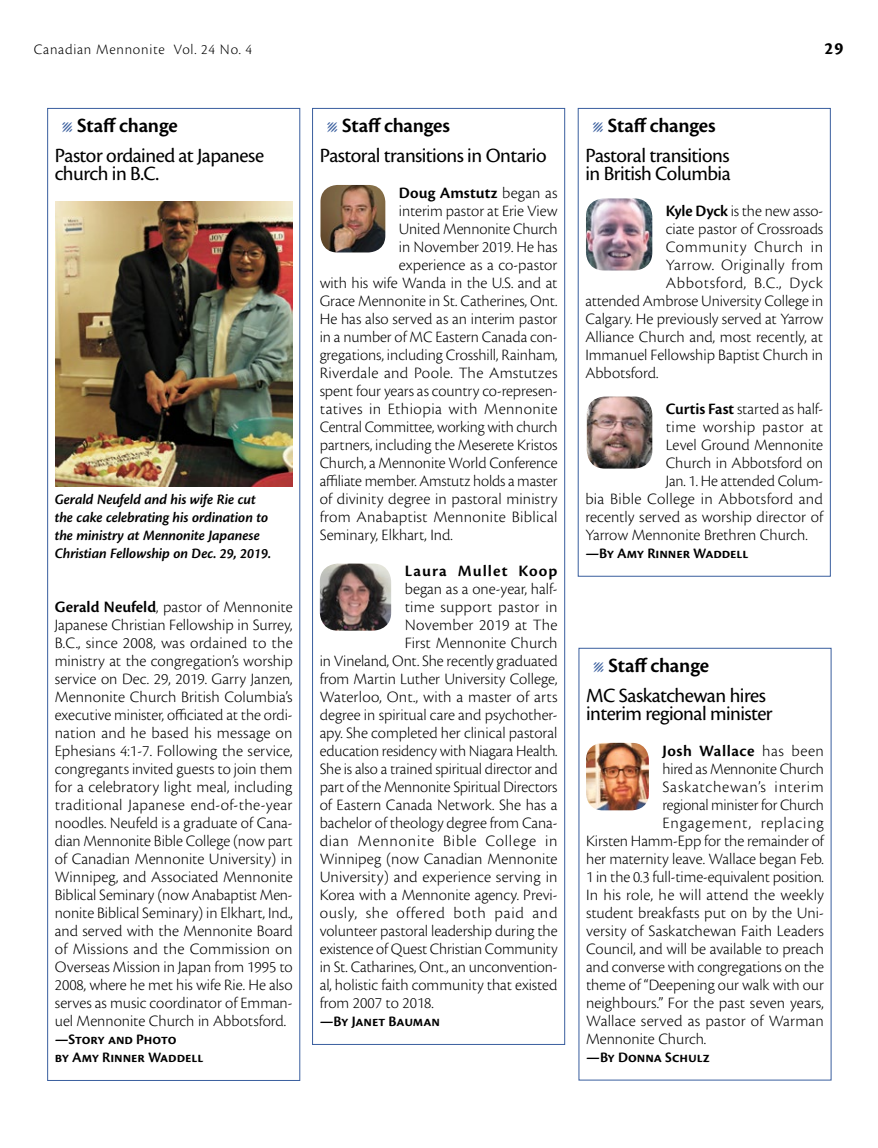
<style>
.page{position:relative;width:878px;height:1148px;background:#fff}
.page>*{position:absolute;margin:0;border:0;box-sizing:border-box;transform-origin:0 0}
.t1{font:21px/30.2px "Cronos Pro";letter-spacing:-.025em;color:#000}
.t2{font:700 18px "Cronos Pro";color:#000}
.t3{font:300 16.5px/18px "Cronos Pro";color:#000;text-align:justify}
.t4{font:300 16.5px "Cronos Pro";letter-spacing:.02em;color:#000}
.t5{font:600 16.5px "Cronos Pro";letter-spacing:.035em;color:#000}
.t6{font:300 16.5px "Cronos Pro";letter-spacing:.045em;color:#000}
.t7{font:300 16.5px "Cronos Pro";letter-spacing:-.02em;color:#000}
.t8{font:italic 600 15px/18px "Cronos Pro";letter-spacing:-.005em;color:#000}
.t9{font:600 15px/18px "Cronos Pro";letter-spacing:-.005em;color:#000}
.t10{font:300 15px "Cronos Pro";letter-spacing:.05em;color:#000}
.s1{font-family:"Warnock Pro";color:#395e9e}
.s2{font-weight:600}
.s3{font-weight:300}
</style>
<div class="page">
<div style="left:578px;top:108px;width:252px;height:468px;border:1px solid #395e9e"></div>
<img style="left:586px;top:198px;width:66px;height:72px">
<img style="left:586px;top:396px;width:66px;height:72px">
<img style="left:586px;top:742px;width:63px;height:68px">
<img style="left:55px;top:201px;width:237px;height:285px">
<div style="left:312px;top:108px;width:253px;height:936px;border:1px solid #395e9e"></div>
<img style="left:320px;top:185px;width:65px;height:67px">
<img style="left:320px;top:563px;width:71px;height:67px">
<p class="t10" style="left:34px;top:41px;width:220px">Canadian Mennonite Vol. 24 No. 4</p>
<p class="t2" style="left:824px;top:38px;width:20px">29</p>
<p class="t1" style="left:55px;top:110px;width:211px;text-indent:7px"><span class="s1">Λ</span> <span class="s2">Staff change<br></span>Pastor ordained at Japanese</p>
<p class="t1" style="left:55px;top:158px;width:106px">church in B.C.</p>
<p class="t8" style="left:55px;top:491px;width:218px">Gerald Neufeld and his wife Rie cut the cake celebrating his ordination to the ministry at Mennonite Japanese Christian Fellowship on Dec. 29, 2019.</p>
<p class="t3" style="left:55px;top:598px;width:239px"><span class="s2">Gerald Neufeld</span>, pastor of Mennonite Japanese Christian Fellowship in Surrey, B.C., since 2008, was ordained to the ministry at the congregation’s worship service on Dec. 29, 2019. Garry Janzen, Mennonite Church British Columbia’s executive minister, officiated at the ordi&shy;nation and he based his message on Ephesians 4:1-7. Following the service, congregants invited guests to join them for a celebratory light meal, including traditional Japanese end-of-the-year noodles. Neufeld is a graduate of Cana&shy;dian Mennonite Bible College (now part of Canadian Mennonite University) in Winnipeg, and Associated Mennonite Biblical Seminary (now Anabaptist Men&shy;nonite Biblical Seminary) in Elkhart, Ind., and served with the Mennonite Board of Missions and the Commission on Overseas Mission in Japan from 1995 to 2008, where he met his wife Rie. He also serves as music coordinator of Emman&shy;uel Mennonite Church in Abbotsford.</p>
<p class="t9" style="left:55px;top:1031px;width:150px">—Story and Photo<br>by Amy Rinner Waddell</p>
<p class="t1" style="left:320px;top:110px;width:228px;text-indent:7px"><span class="s1">Λ</span> <span class="s2">Staff changes<br></span>Pastoral transitions in Ontario</p>
<p class="t5" style="left:399px;top:183px;width:160px">Doug Amstutz <span class="s3">began as</span></p>
<p class="t3" style="left:399px;top:202px;width:160px">interim pastor at Erie View</p>
<p class="t3" style="left:399px;top:220px;width:160px">United Mennonite Church</p>
<p class="t3" style="left:399px;top:238px;width:160px">in November 2019. He has</p>
<p class="t3" style="left:399px;top:256px;width:160px">experience as a co-pastor</p>
<p class="t3" style="left:320px;top:274px;width:239px">with his wife Wanda in the U.S. and at</p>
<p class="t3" style="left:320px;top:292px;width:239px">Grace Mennonite in St. Catherines, Ont.</p>
<p class="t3" style="left:320px;top:310px;width:239px">He has also served as an interim pastor</p>
<p class="t3" style="left:320px;top:328px;width:239px">in a number of MC Eastern Canada con-</p>
<p class="t3" style="left:320px;top:346px;width:239px">gregations, including Crosshill, Rainham,</p>
<p class="t3" style="left:320px;top:364px;width:239px">Riverdale and Poole. The Amstutzes</p>
<p class="t3" style="left:320px;top:382px;width:239px">spent four years as country co-represen-</p>
<p class="t4" style="left:320px;top:399px;width:239px">tatives in Ethiopia with Mennonite</p>
<p class="t7" style="left:320px;top:417px;width:239px">Central Committee, working with church</p>
<p class="t3" style="left:320px;top:436px;width:239px">partners, including the Meserete Kristos</p>
<p class="t3" style="left:320px;top:454px;width:239px">Church, a Mennonite World Conference</p>
<p class="t3" style="left:320px;top:472px;width:239px">affiliate member. Amstutz holds a master</p>
<p class="t3" style="left:320px;top:490px;width:239px">of divinity degree in pastoral ministry</p>
<p class="t4" style="left:320px;top:507px;width:239px">from Anabaptist Mennonite Biblical</p>
<p class="t3" style="left:320px;top:526px;width:135px">Seminary, Elkhart, Ind.</p>
<p class="t5" style="left:404px;top:561px;width:154px">Laura Mullet Koop</p>
<p class="t3" style="left:404px;top:580px;width:154px">began as a one-year, half-</p>
<p class="t3" style="left:404px;top:598px;width:154px">time support pastor in</p>
<p class="t3" style="left:404px;top:616px;width:154px">November 2019 at The</p>
<p class="t3" style="left:404px;top:634px;width:154px">First Mennonite Church</p>
<p class="t3" style="left:320px;top:652px;width:239px">in Vineland, Ont. She recently graduated</p>
<p class="t3" style="left:320px;top:670px;width:239px">from Martin Luther University College,</p>
<p class="t3" style="left:320px;top:688px;width:239px">Waterloo, Ont., with a master of arts</p>
<p class="t3" style="left:320px;top:706px;width:239px">degree in spiritual care and psychother-</p>
<p class="t3" style="left:320px;top:724px;width:239px">apy. She completed her clinical pastoral</p>
<p class="t3" style="left:320px;top:742px;width:239px">education residency with Niagara Health.</p>
<p class="t3" style="left:320px;top:760px;width:239px">She is also a trained spiritual director and</p>
<p class="t3" style="left:320px;top:778px;width:239px">part of the Mennonite Spiritual Directors</p>
<p class="t3" style="left:320px;top:796px;width:239px">of Eastern Canada Network. She has a</p>
<p class="t3" style="left:320px;top:814px;width:239px">bachelor of theology degree from Cana-</p>
<p class="t6" style="left:320px;top:831px;width:239px">dian Mennonite Bible College in</p>
<p class="t3" style="left:320px;top:850px;width:239px">Winnipeg (now Canadian Mennonite</p>
<p class="t3" style="left:320px;top:868px;width:239px">University) and experience serving in</p>
<p class="t3" style="left:320px;top:886px;width:239px">Korea with a Mennonite agency. Previ-</p>
<p class="t3" style="left:320px;top:904px;width:239px">ously, she offered both paid and</p>
<p class="t3" style="left:320px;top:922px;width:239px">volunteer pastoral leadership during the</p>
<p class="t3" style="left:320px;top:940px;width:239px">existence of Quest Christian Community</p>
<p class="t3" style="left:320px;top:958px;width:239px">in St. Catharines, Ont., an unconvention-</p>
<p class="t3" style="left:320px;top:976px;width:239px">al, holistic faith community that existed</p>
<p class="t3" style="left:320px;top:994px;width:116px">from 2007 to 2018.</p>
<p class="t9" style="left:320px;top:1013px;width:122px">—By Janet Bauman</p>
<p class="t1" style="left:585px;top:110px;width:146px;text-align:center"><span class="s1">Λ</span> <span class="s2">Staff changes<br></span>Pastoral transitions</p>
<p class="t1" style="left:585px;top:158px;width:147px">in British Columbia</p>
<p class="t3" style="left:665px;top:202px;width:159px"><span class="s2">Kyle Dyck</span> is the new asso-</p>
<p class="t3" style="left:665px;top:220px;width:159px">ciate pastor of Crossroads</p>
<p class="t3" style="left:665px;top:238px;width:159px">Community Church in</p>
<p class="t3" style="left:665px;top:256px;width:159px">Yarrow. Originally from</p>
<p class="t3" style="left:665px;top:274px;width:159px">Abbotsford, B.C., Dyck</p>
<p class="t3" style="left:585px;top:292px;width:239px">attended Ambrose University College in</p>
<p class="t3" style="left:585px;top:310px;width:239px">Calgary. He previously served at Yarrow</p>
<p class="t3" style="left:585px;top:328px;width:239px">Alliance Church and, most recently, at</p>
<p class="t3" style="left:585px;top:346px;width:239px">Immanuel Fellowship Baptist Church in</p>
<p class="t3" style="left:585px;top:364px;width:75px">Abbotsford.</p>
<p class="t3" style="left:665px;top:400px;width:159px"><span class="s2">Curtis Fast</span> started as half-</p>
<p class="t3" style="left:665px;top:418px;width:159px">time worship pastor at</p>
<p class="t3" style="left:665px;top:436px;width:159px">Level Ground Mennonite</p>
<p class="t3" style="left:665px;top:454px;width:159px">Church in Abbotsford on</p>
<p class="t3" style="left:665px;top:472px;width:159px">Jan. 1. He attended Colum-</p>
<p class="t3" style="left:585px;top:490px;width:239px">bia Bible College in Abbotsford and</p>
<p class="t3" style="left:585px;top:508px;width:239px">recently served as worship director of</p>
<p class="t3" style="left:585px;top:526px;width:224px">Yarrow Mennonite Brethren Church.</p>
<p class="t9" style="left:585px;top:545px;width:165px">—By Amy Rinner Waddell</p>
<p class="t1" style="left:586px;top:650px;width:181px;text-indent:7px"><span class="s1">Λ</span> <span class="s2">Staff change<br></span>MC Saskatchewan hires</p>
<p class="t1" style="left:586px;top:698px;width:188px">interim regional minister</p>
<p class="t5" style="left:662px;top:741px;width:163px">Josh Wallace <span class="s3">has been</span></p>
<p class="t3" style="left:662px;top:760px;width:163px">hired as Mennonite Church</p>
<p class="t6" style="left:662px;top:777px;width:163px">Saskatchewan’s interim</p>
<p class="t3" style="left:662px;top:796px;width:163px">regional minister for Church</p>
<p class="t3" style="left:662px;top:814px;width:163px">Engagement, replacing</p>
<p class="t3" style="left:586px;top:832px;width:239px">Kirsten Hamm-Epp for the remainder of</p>
<p class="t3" style="left:586px;top:850px;width:239px">her maternity leave. Wallace began Feb.</p>
<p class="t3" style="left:586px;top:868px;width:239px">1 in the 0.3 full-time-equivalent position.</p>
<p class="t3" style="left:586px;top:886px;width:239px">In his role, he will attend the weekly</p>
<p class="t3" style="left:586px;top:904px;width:239px">student breakfasts put on by the Uni-</p>
<p class="t3" style="left:586px;top:922px;width:239px">versity of Saskatchewan Faith Leaders</p>
<p class="t3" style="left:586px;top:940px;width:239px">Council, and will be available to preach</p>
<p class="t3" style="left:586px;top:958px;width:239px">and converse with congregations on the</p>
<p class="t3" style="left:586px;top:976px;width:239px">theme of “Deepening our walk with our</p>
<p class="t3" style="left:586px;top:994px;width:239px">neighbours.” For the past seven years,</p>
<p class="t3" style="left:586px;top:1012px;width:239px">Wallace served as pastor of Warman</p>
<p class="t3" style="left:586px;top:1030px;width:122px">Mennonite Church.</p>
<p class="t9" style="left:586px;top:1049px;width:125px">—By Donna Schulz</p>
</div>
